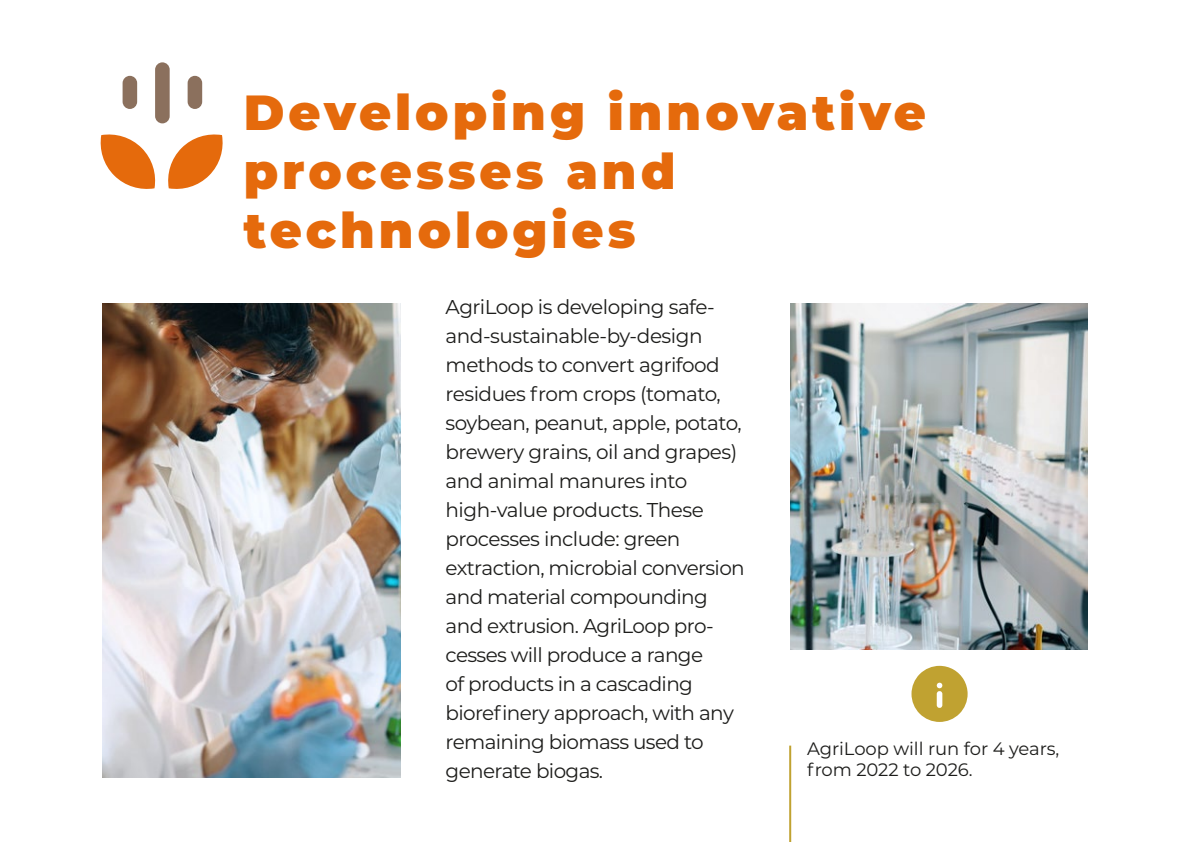
<style>
.page{position:relative;width:1191px;height:842px;background:#fff}
.page>*{position:absolute;margin:0;border:0;box-sizing:border-box;transform-origin:0 0}
.t1{font:900 49.2px/59.2px "Montserrat";letter-spacing:.08em;color:#e56a0c}
.t2{font:20px/29px "Montserrat";letter-spacing:-.03em;color:#1d1d1b}
.t3{font:18px/21.6px "Montserrat";letter-spacing:-.005em;color:#1d1d1b}
</style>
<div class="page">
<img style="left:102px;top:303px;width:299px;height:474px">
<div style="left:155px;top:62px;width:15px;height:61px;background:#8b705d;border-radius:7px"></div>
<div style="left:123px;top:76px;width:14px;height:33px;background:#8b705d;border-radius:7px"></div>
<div style="left:188px;top:76px;width:14px;height:33px;background:#8b705d;border-radius:7px"></div>
<svg style="left:100px;top:134px;width:56px;height:55px"></svg>
<svg style="left:168px;top:134px;width:55px;height:55px"></svg>
<img style="left:790px;top:303px;width:297px;height:347px">
<svg style="left:911px;top:666px;width:56px;height:56px"></svg>
<hr style="left:789px;top:746px;width:2px;height:96px;background:#c0a231">
<h1 class="t1" style="left:244px;top:80px;width:684px">Developing innovative processes and technologies</h1>
<p class="t2" style="left:445px;top:292px;width:301px">AgriLoop is developing safe&shy;and-sustainable-by-design methods to convert agrifood residues from crops (tomato, soybean, peanut, apple, potato, brewery grains, oil and grapes) and animal manures into high-value products. These processes include: green extraction, microbial conversion and material compounding and extrusion. AgriLoop pro&shy;cesses will produce a range<br>of products in a cascading biorefinery approach, with any remaining biomass used to generate biogas.</p>
<p class="t3" style="left:807px;top:737px;width:253px">AgriLoop will run for 4 years, from 2022 to 2026.</p>
</div>
